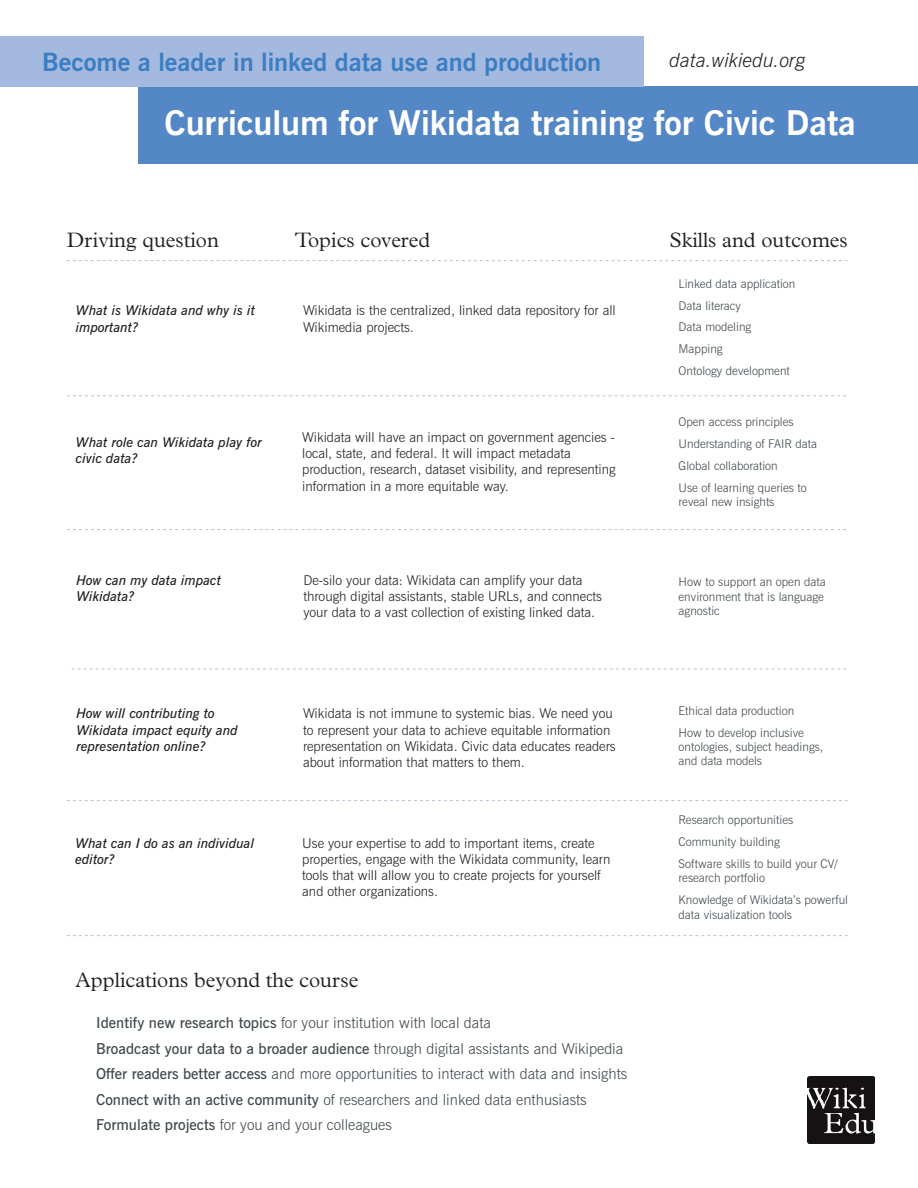
<style>
.page{position:relative;width:918px;height:1188px;background:#fff}
.page>*{position:absolute;margin:0;border:0;box-sizing:border-box;transform-origin:0 0}
.t1{font:700 34.5px "News Gothic BT";letter-spacing:-.005em;color:#fff}
.t2{font:700 25.5px "News Gothic BT";letter-spacing:-.005em;color:#3c7ec1}
.t3{font:300 21px "Plantin MT Std";color:#231f20}
.t4{font:italic 300 19.5px "News Gothic BT";color:#231f20}
.t5{font:300 15px "News Gothic BT";color:#41494e}
.t6{font:300 13.5px/16.2px "News Gothic BT";color:#231f20}
.t7{font:italic 600 13.5px/16.2px "News Gothic BT";color:#231f20}
.t8{font:300 12px/14.4px "News Gothic BT";color:#41494e}
.s1{font-weight:600}
</style>
<div class="page">
<img style="left:807px;top:1076px;width:68px;height:67px">
<svg style="left:67px;top:395px;width:779px;height:1px"></svg>
<svg style="left:67px;top:260px;width:781px;height:1px"></svg>
<svg style="left:67px;top:935px;width:781px;height:1px"></svg>
<div style="left:139px;top:86px;width:779px;height:78px;background:#5487c6"></div>
<div style="left:0;top:36px;width:644px;height:50px;background:#a4b9df"></div>
<svg style="left:67px;top:529px;width:779px;height:1px"></svg>
<svg style="left:72px;top:669px;width:774px;height:1px"></svg>
<svg style="left:67px;top:800px;width:781px;height:1px"></svg>
<p class="t2" style="left:42px;top:46px;width:561px">Become a leader in linked data use and production</p>
<p class="t1" style="left:164px;top:102px;width:693px">Curriculum for Wikidata training for Civic Data</p>
<p class="t4" style="left:670px;top:48px;width:137px">data.wikiedu.org</p>
<p class="t3" style="left:67px;top:228px;width:153px">Driving question</p>
<p class="t3" style="left:295px;top:228px;width:137px">Topics covered</p>
<p class="t3" style="left:670px;top:228px;width:180px">Skills and outcomes</p>
<p class="t7" style="left:76px;top:302px;width:181px">What is Wikidata and why is it important?</p>
<p class="t6" style="left:303px;top:302px;width:314px">Wikidata is the centralized, linked data repository for all<br>Wikimedia projects.</p>
<p class="t8" style="left:679px;top:276px;width:118px">Linked data application</p>
<p class="t8" style="left:679px;top:298px;width:64px">Data literacy</p>
<p class="t8" style="left:679px;top:320px;width:74px">Data modeling</p>
<p class="t8" style="left:679px;top:342px;width:46px">Mapping</p>
<p class="t8" style="left:679px;top:364px;width:113px">Ontology development</p>
<p class="t7" style="left:76px;top:434px;width:188px">What role can Wikidata play for civic data?</p>
<p class="t6" style="left:302px;top:429px;width:314px">Wikidata will have an impact on government agencies -</p>
<p class="t6" style="left:302px;top:445px;width:270px">local, state, and federal. It will impact metadata</p>
<p class="t6" style="left:302px;top:461px;width:315px">production, research, dataset visibility, and representing information in a more equitable way.</p>
<p class="t8" style="left:679px;top:414px;width:116px">Open access principles</p>
<p class="t8" style="left:679px;top:436px;width:140px">Understanding of FAIR data</p>
<p class="t8" style="left:679px;top:458px;width:101px">Global collaboration</p>
<p class="t8" style="left:679px;top:480px;width:130px">Use of learning queries to reveal new insights</p>
<p class="t7" style="left:76px;top:572px;width:146px">How can my data impact</p>
<p class="t7" style="left:76px;top:588px;width:60px">Wikidata?</p>
<p class="t6" style="left:303px;top:572px;width:300px">De-silo your data: Wikidata can amplify your data through digital assistants, stable URLs, and connects your data to a vast collection of existing linked data.</p>
<p class="t8" style="left:679px;top:575px;width:149px">How to support an open data environment that is language agnostic</p>
<p class="t7" style="left:76px;top:705px;width:163px">How will contributing to<br>Wikidata impact equity and representation online?</p>
<p class="t8" style="left:679px;top:703px;width:117px">Ethical data production</p>
<p class="t6" style="left:303px;top:705px;width:314px">Wikidata is not immune to systemic bias. We need you to represent your data to achieve equitable information representation on Wikidata. Civic data educates readers about information that matters to them.</p>
<p class="t8" style="left:679px;top:725px;width:146px">How to develop inclusive ontologies, subject headings, and data models</p>
<p class="t7" style="left:75px;top:835px;width:180px">What can I do as an individual editor?</p>
<p class="t6" style="left:302px;top:835px;width:310px">Use your expertise to add to important items, create properties, engage with the Wikidata community, learn tools that will allow you to create projects for yourself and other organizations.</p>
<p class="t3" style="left:75px;top:968px;width:284px">Applications beyond the course</p>
<p class="t5" style="left:96px;top:1014px;width:396px"><span class="s1">Identify new research topics</span> for your institution with local data</p>
<p class="t5" style="left:96px;top:1040px;width:529px"><span class="s1">Broadcast your data to a broader audience</span> through digital assistants and Wikipedia</p>
<p class="t5" style="left:96px;top:1065px;width:533px"><span class="s1">Offer readers better access</span> and more opportunities to interact with data and insights</p>
<p class="t5" style="left:96px;top:1091px;width:492px"><span class="s1">Connect with an active community</span> of researchers and linked data enthusiasts</p>
<p class="t5" style="left:96px;top:1116px;width:297px"><span class="s1">Formulate projects</span> for you and your colleagues</p>
<p class="t8" style="left:679px;top:813px;width:116px">Research opportunities</p>
<p class="t8" style="left:679px;top:835px;width:103px">Community building</p>
<p class="t8" style="left:679px;top:857px;width:161px">Software skills to build your CV/ research portfolio</p>
<p class="t8" style="left:679px;top:893px;width:171px">Knowledge of Wikidata’s powerful data visualization tools</p>
</div>
